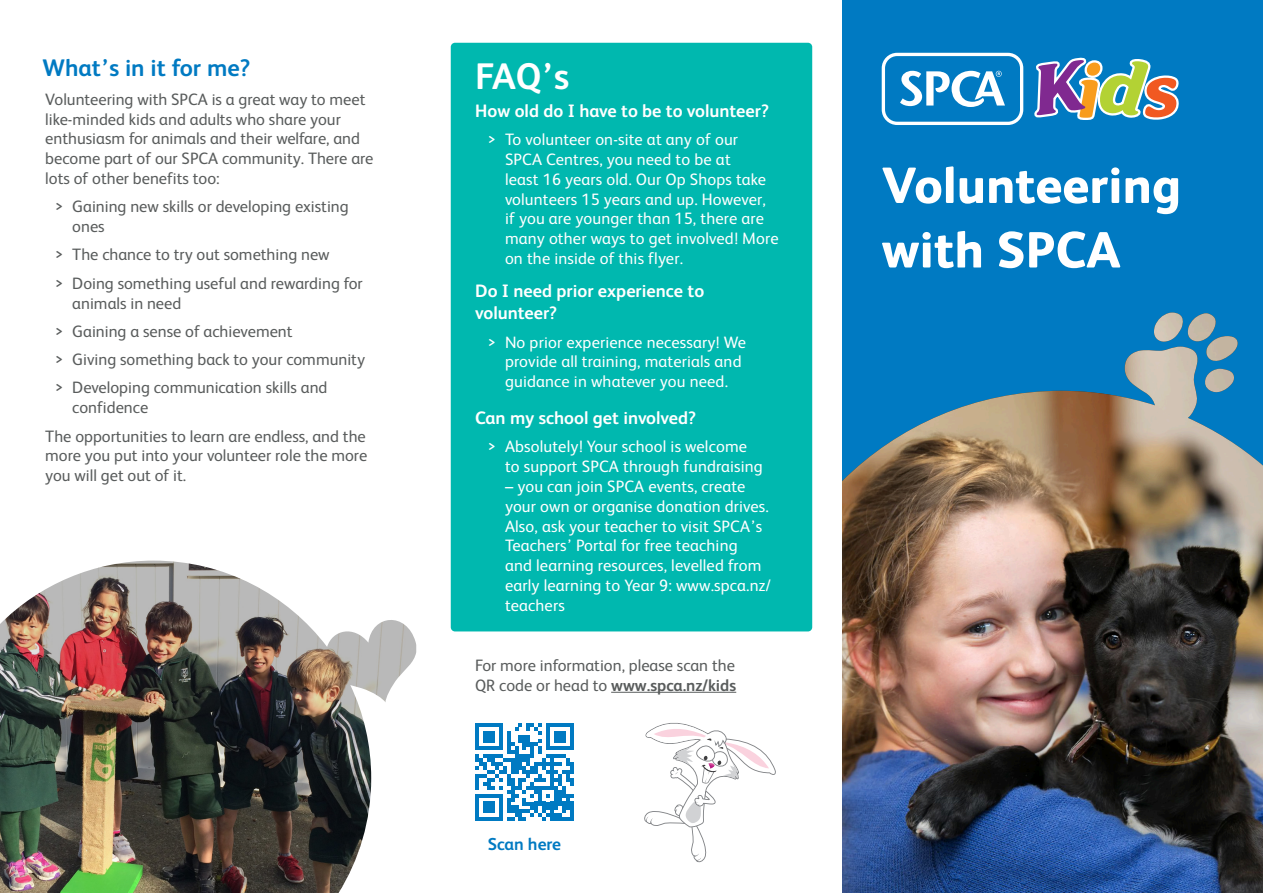
<style>
.page{position:relative;width:1263px;height:893px;background:#fff}
.page>*{position:absolute;margin:0;border:0;box-sizing:border-box;transform-origin:0 0}
.t1{font:800 51px/64.5px "FS Albert";color:#fff}
.t2{font:700 37.05px "FS Albert";color:#fff}
.t3{font:700 24px "FS Albert";color:#007ac2}
.t4{font:700 18px/22.8px "FS Albert";color:#fff}
.t5{font:700 17.25px "FS Albert";color:#007ac2}
.t6{font:16.5px/19.8px "FS Albert";color:#595c5c}
.t7{font:16.5px/19.8px "FS Albert";letter-spacing:.01em;color:#fff}
.s1{font-weight:700}
</style>
<div class="page">
<div style="left:842px;top:0;width:421px;height:893px;background:#007ac2"></div>
<div style="left:451px;top:43px;width:361px;height:588px;background:#00b8af;border-radius:4px"></div>
<hr style="left:611px;top:692px;width:125px;height:1px;background:#595c5c">
<img style="left:0;top:561px;width:416px;height:332px">
<img style="left:842px;top:313px;width:421px;height:580px">
<svg style="left:882px;top:53px;width:141px;height:72px"></svg>
<svg style="left:1034px;top:57px;width:145px;height:63px"></svg>
<svg style="left:644px;top:722px;width:132px;height:141px"></svg>
<svg style="left:475px;top:723px;width:99px;height:98px"></svg>
<h3 class="t3" style="left:43px;top:54px;width:209px">What’s in it for me?</h3>
<p class="t6" style="left:45px;top:89px;width:330px">Volunteering with SPCA is a great way to meet like-minded kids and adults who share your enthusiasm for animals and their welfare, and become part of our SPCA community. There are lots of other benefits too:</p>
<p class="t6" style="left:72px;top:197px;width:278px;text-indent:-17px">&gt; Gaining new skills or developing existing ones</p>
<p class="t6" style="left:55px;top:240px;width:309px;line-height:28.3px">&gt; The chance to try out something new<br>&gt; Doing something useful and rewarding for</p>
<p class="t6" style="left:55px;top:289px;width:311px;line-height:28.3px;text-indent:17px">animals in need<br>&gt; Gaining a sense of achievement<br>&gt; Giving something back to your community &gt; Developing communication skills and</p>
<p class="t6" style="left:45px;top:393px;width:322px;line-height:28.3px;text-indent:27px">confidence<br>The opportunities to learn are endless, and the</p>
<p class="t6" style="left:45px;top:446px;width:323px">more you put into your volunteer role the more you will get out of it.</p>
<h2 class="t2" style="left:475px;top:54px;width:96px">FAQ’s</h2>
<p class="t4" style="left:475px;top:99px;width:295px">How old do I have to be to volunteer?</p>
<p class="t7" style="left:505px;top:130px;width:275px;text-indent:-17px">&gt; To volunteer on-site at any of our SPCA Centres, you need to be at<br>least 16 years old. Our Op Shops take volunteers 15 years and up. However, if you are younger than 15, there are many other ways to get involved! More on the inside of this flyer.</p>
<p class="t4" style="left:475px;top:279px;width:231px">Do I need prior experience to volunteer?</p>
<p class="t7" style="left:505px;top:332px;width:243px;text-indent:-17px">&gt; No prior experience necessary! We provide all training, materials and guidance in whatever you need.</p>
<p class="t4" style="left:475px;top:406px;width:222px">Can my school get involved?</p>
<p class="t7" style="left:505px;top:437px;width:259px;text-indent:-17px">&gt; Absolutely! Your school is welcome to support SPCA through fundraising</p>
<p class="t7" style="left:505px;top:476px;width:267px">– you can join SPCA events, create your own or organise donation drives.<br>Also, ask your teacher to visit SPCA’s Teachers’ Portal for free teaching<br>and learning resources, levelled from early learning to Year 9: www.spca.nz/ teachers</p>
<p class="t6" style="left:475px;top:655px;width:262px">For more information, please scan the<br>QR code or head to <span class="s1">www.spca.nz/kids</span></p>
<p class="t5" style="left:488px;top:834px;width:75px">Scan here</p>
<h1 class="t1" style="left:882px;top:153px;width:301px">Volunteering with SPCA</h1>
</div>
